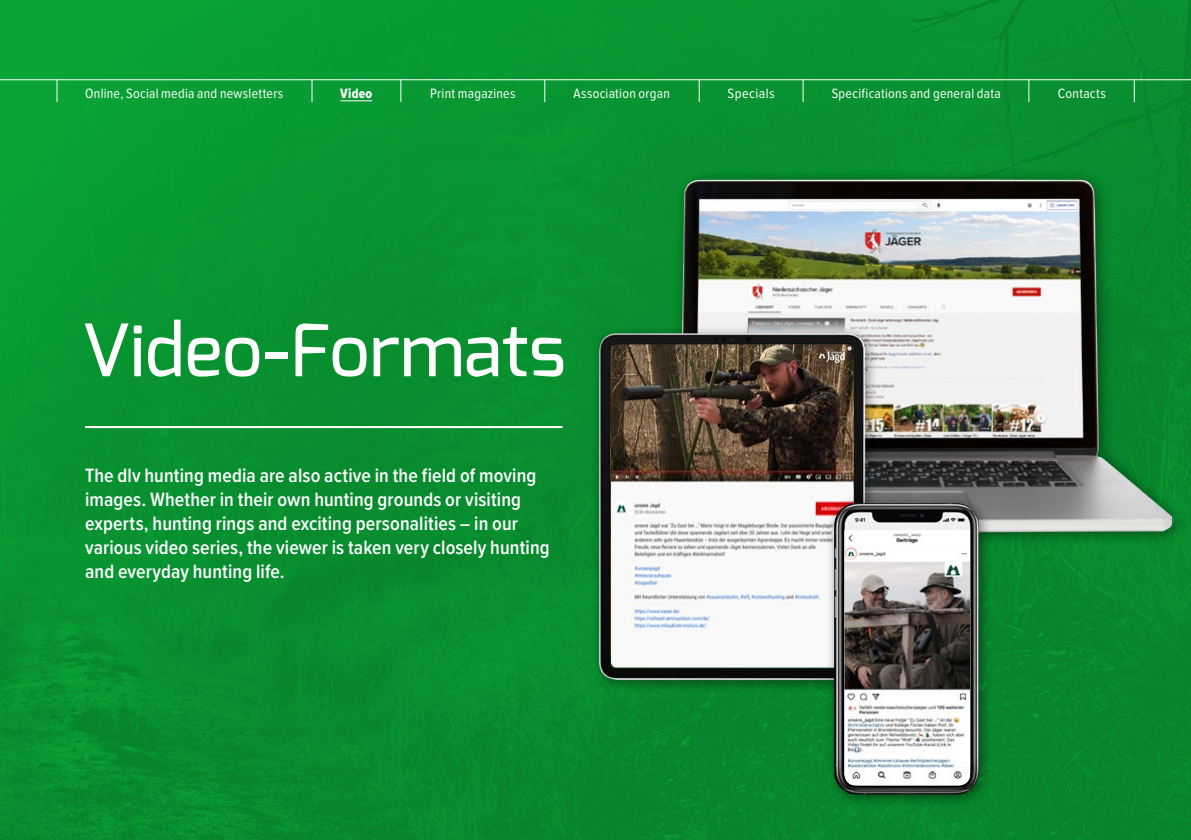
<style>
.page{position:relative;width:1191px;height:840px;background:#fff}
.page>*{position:absolute;margin:0;border:0;box-sizing:border-box;transform-origin:0 0}
.t1{font:500 72px "Exo";color:#fff}
.t2{font:600 20px/24px "Proxima Nova Cond";letter-spacing:.005em;color:#fff}
.t3{font:14px "Proxima Nova Cond";letter-spacing:.02em;color:#fff}
.t4{font:14px "Proxima Nova Cond Extrabld";letter-spacing:.02em;color:#fff;scale:.95 1}
</style>
<div class="page">
<img style="left:0;top:0;width:1191px;height:839px">
<hr style="left:0;top:79px;width:1191px;height:1px;background:#fff">
<svg style="left:1134px;top:79px;width:1px;height:23px"></svg>
<svg style="left:1028px;top:79px;width:1px;height:23px"></svg>
<svg style="left:802px;top:79px;width:1px;height:23px"></svg>
<svg style="left:699px;top:79px;width:1px;height:23px"></svg>
<svg style="left:544px;top:79px;width:1px;height:23px"></svg>
<svg style="left:400px;top:79px;width:1px;height:23px"></svg>
<svg style="left:312px;top:79px;width:1px;height:23px"></svg>
<svg style="left:57px;top:79px;width:1px;height:23px"></svg>
<hr style="left:85px;top:426px;width:477px;height:2px;background:#fff">
<div style="left:601px;top:168px;width:586px;height:380px;background:#000;opacity:.5"></div>
<img style="left:609px;top:176px;width:564px;height:358px">
<img style="left:567px;top:317px;width:315px;height:374px">
<img style="left:611px;top:344px;width:242px;height:323px">
<div style="left:825px;top:494px;width:167px;height:314px;background:#000;opacity:.5"></div>
<img style="left:834px;top:503px;width:144px;height:291px">
<img style="left:844px;top:530px;width:126px;height:254px">
<hr style="left:340px;top:100px;width:32px;height:1px;background:#fff">
<p class="t4" style="left:340px;top:83px;width:35px">Video</p>
<p class="t3" style="left:85px;top:83px;width:200px">Online, Social media and newsletters</p>
<p class="t3" style="left:430px;top:83px;width:87px">Print magazines</p>
<p class="t3" style="left:573px;top:83px;width:98px">Association organ</p>
<p class="t3" style="left:727px;top:83px;width:49px">Specials</p>
<p class="t3" style="left:831px;top:83px;width:171px">Specifications and general data</p>
<p class="t3" style="left:1057px;top:83px;width:50px">Contacts</p>
<h1 class="t1" style="left:82px;top:304px;width:486px">Video-Formats</h1>
<p class="t2" style="left:85px;top:462px;width:466px">The dlv hunting media are also active in the field of moving images. Whether in their own hunting grounds or visiting experts, hunting rings and exciting personalities – in our various video series, the viewer is taken very closely hunting and everyday hunting life.</p>
</div>
